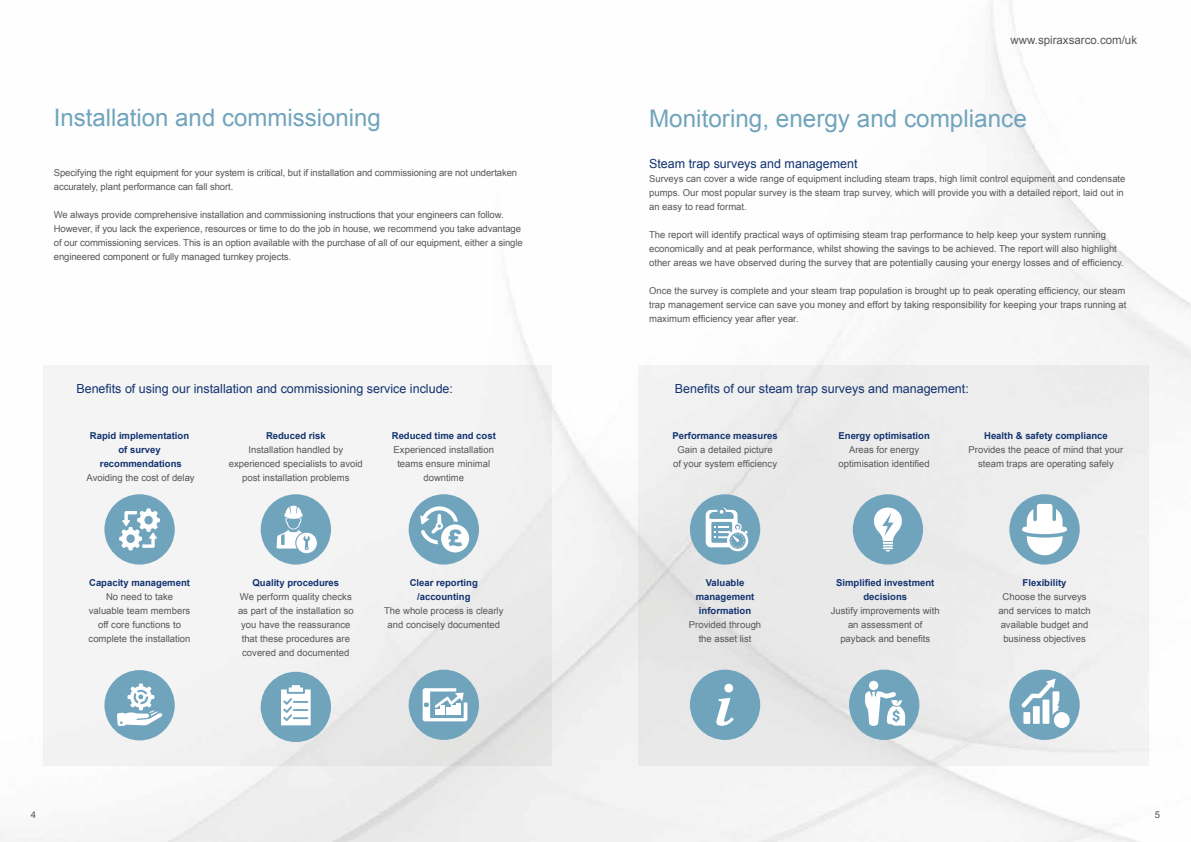
<style>
.page{position:relative;width:1191px;height:842px;background:#fff}
.page>*{position:absolute;margin:0;border:0;box-sizing:border-box;transform-origin:0 0}
.t1{font:24.3px "Arial";color:#70a4bc}
.t2{font:24px "Arial";color:#70a4bc}
.t3{font:900 22.5px "Arial";color:#70a4bc}
.t4{font:900 13.5px "Arial";color:#70a4bc}
.t5{font:12.5px "Arial";color:#133370}
.t6{font:11.5px "Arial";color:#575756}
.t7{font:9.5px/14px "Arial";color:#575756;text-align:center}
.t8{font:700 9.5px/14px "Arial";color:#133370;text-align:center}
</style>
<div class="page">
<div style="left:638px;top:365px;width:510px;height:400px;background:#ebebeb"></div>
<div style="left:690px;top:494px;width:70px;height:70px;background:#70a4bc;border-radius:50%"></div>
<svg style="left:705px;top:508px;width:43px;height:43px"></svg>
<div style="left:852px;top:494px;width:71px;height:70px;background:#70a4bc;border-radius:50%"></div>
<svg style="left:874px;top:508px;width:28px;height:44px"></svg>
<div style="left:1009px;top:494px;width:70px;height:70px;background:#70a4bc;border-radius:50%"></div>
<svg style="left:1022px;top:504px;width:45px;height:51px"></svg>
<div style="left:690px;top:670px;width:70px;height:70px;background:#70a4bc;border-radius:50%"></div>
<svg style="left:716px;top:684px;width:18px;height:42px"></svg>
<div style="left:849px;top:670px;width:70px;height:70px;background:#70a4bc;border-radius:50%"></div>
<div style="left:869px;top:681px;width:9px;height:9px;background:#fff;border-radius:50%"></div>
<svg style="left:865px;top:691px;width:41px;height:35px"></svg>
<div style="left:1009px;top:670px;width:70px;height:70px;background:#70a4bc;border-radius:50%"></div>
<svg style="left:1021px;top:678px;width:48px;height:50px"></svg>
<div style="left:43px;top:365px;width:508px;height:400px;background:linear-gradient(to right,#f6f6f6,#ececec)"></div>
<div style="left:104px;top:494px;width:71px;height:70px;background:#70a4bc;border-radius:50%"></div>
<svg style="left:119px;top:508px;width:41px;height:42px"></svg>
<div style="left:261px;top:494px;width:70px;height:70px;background:#70a4bc;border-radius:50%"></div>
<svg style="left:276px;top:506px;width:41px;height:47px"></svg>
<div style="left:409px;top:494px;width:70px;height:70px;background:#70a4bc;border-radius:50%"></div>
<div style="left:441px;top:524px;width:28px;height:28px;background:#fff;border-radius:50%"></div>
<svg style="left:420px;top:506px;width:38px;height:38px"></svg>
<div style="left:104px;top:670px;width:71px;height:70px;background:#70a4bc;border-radius:50%"></div>
<div style="left:261px;top:672px;width:70px;height:70px;background:#70a4bc;border-radius:50%"></div>
<svg style="left:117px;top:683px;width:45px;height:43px"></svg>
<svg style="left:281px;top:685px;width:30px;height:40px"></svg>
<div style="left:409px;top:670px;width:70px;height:70px;background:#70a4bc;border-radius:50%"></div>
<svg style="left:423px;top:688px;width:44px;height:33px"></svg>
<h2 class="t2" style="left:54px;top:102px;width:328px">Installation and commissioning</h2>
<p class="t7" style="left:54px;top:166px;width:465px;text-align:left">Specifying the right equipment for your system is critical, but if installation and commissioning are not undertaken accurately, plant performance can fall short.</p>
<p class="t7" style="left:54px;top:208px;width:470px;text-align:left">We always provide comprehensive installation and commissioning instructions that your engineers can follow.<br>However, if you lack the experience, resources or time to do the job in house, we recommend you take advantage of our commissioning services. This is an option available with the purchase of all of our equipment, either a single engineered component or fully managed turnkey projects.</p>
<h3 class="t5" style="left:76px;top:381px;width:378px">Benefits of using our installation and commissioning service include:</h3>
<p class="t8" style="left:90px;top:429px;width:101px">Rapid implementation of survey recommendations</p>
<p class="t7" style="left:87px;top:470px;width:110px">Avoiding the cost of delay</p>
<p class="t8" style="left:89px;top:576px;width:102px">Capacity management</p>
<p class="t7" style="left:89px;top:590px;width:103px">No need to take valuable team members off core functions to complete the installation</p>
<p class="t8" style="left:266px;top:429px;width:61px">Reduced risk</p>
<p class="t7" style="left:229px;top:442px;width:136px">Installation handled by experienced specialists to avoid post installation problems</p>
<p class="t8" style="left:252px;top:576px;width:88px">Quality procedures</p>
<p class="t7" style="left:238px;top:590px;width:117px">We perform quality checks as part of the installation so you have the reassurance that these procedures are covered and documented</p>
<p class="t8" style="left:392px;top:429px;width:105px">Reduced time and cost</p>
<p class="t7" style="left:393px;top:443px;width:102px">Experienced installation teams ensure minimal downtime</p>
<h3 class="t3" style="left:447px;top:522px;width:16px">£</h3>
<p class="t8" style="left:410px;top:576px;width:70px">Clear reporting /accounting</p>
<p class="t7" style="left:384px;top:604px;width:121px">The whole process is clearly and concisely documented</p>
<p class="t6" style="left:1010px;top:33px;width:128px">www.spiraxsarco.com/uk</p>
<h1 class="t1" style="left:649px;top:102px;width:379px">Monitoring, energy and compliance</h1>
<h3 class="t5" style="left:649px;top:155px;width:210px">Steam trap surveys and management</h3>
<p class="t7" style="left:649px;top:172px;width:478px;text-align:left">Surveys can cover a wide range of equipment including steam traps, high limit control equipment and condensate pumps. Our most popular survey is the steam trap survey, which will provide you with a detailed report, laid out in an easy to read format.</p>
<p class="t7" style="left:649px;top:228px;width:476px;text-align:left">The report will identify practical ways of optimising steam trap performance to help keep your system running economically and at peak performance, whilst showing the savings to be achieved. The report will also highlight other areas we have observed during the survey that are potentially causing your energy losses and of efficiency.</p>
<p class="t7" style="left:649px;top:284px;width:479px;text-align:justify">Once the survey is complete and your steam trap population is brought up to peak operating efficiency, our steam trap management service can save you money and effort by taking responsibility for keeping your traps running at maximum efficiency year after year.</p>
<h3 class="t5" style="left:675px;top:381px;width:295px">Benefits of our steam trap surveys and management:</h3>
<p class="t8" style="left:672px;top:429px;width:107px">Performance measures</p>
<p class="t7" style="left:673px;top:442px;width:106px">Gain a detailed picture of your system efficiency</p>
<p class="t8" style="left:696px;top:576px;width:60px">Valuable management information</p>
<p class="t7" style="left:689px;top:618px;width:74px">Provided through the asset list</p>
<p class="t8" style="left:838px;top:429px;width:93px">Energy optimisation</p>
<p class="t7" style="left:838px;top:443px;width:93px">Areas for energy optimisation identified</p>
<p class="t8" style="left:984px;top:429px;width:125px">Health &amp; safety compliance</p>
<p class="t7" style="left:968px;top:442px;width:156px">Provides the peace of mind that your steam traps are operating safely</p>
<p class="t8" style="left:836px;top:576px;width:100px">Simplified investment decisions</p>
<p class="t7" style="left:831px;top:604px;width:110px">Justify improvements with an assessment of payback and benefits</p>
<p class="t8" style="left:1022px;top:576px;width:45px">Flexibility</p>
<p class="t7" style="left:998px;top:590px;width:94px">Choose the surveys and services to match available budget and business objectives</p>
<h3 class="t4" style="left:1057px;top:695px;width:10px">£</h3>
<p class="t7" style="left:31px;top:807px;width:7px">4</p>
<p class="t7" style="left:1155px;top:807px;width:7px">5</p>
</div>
